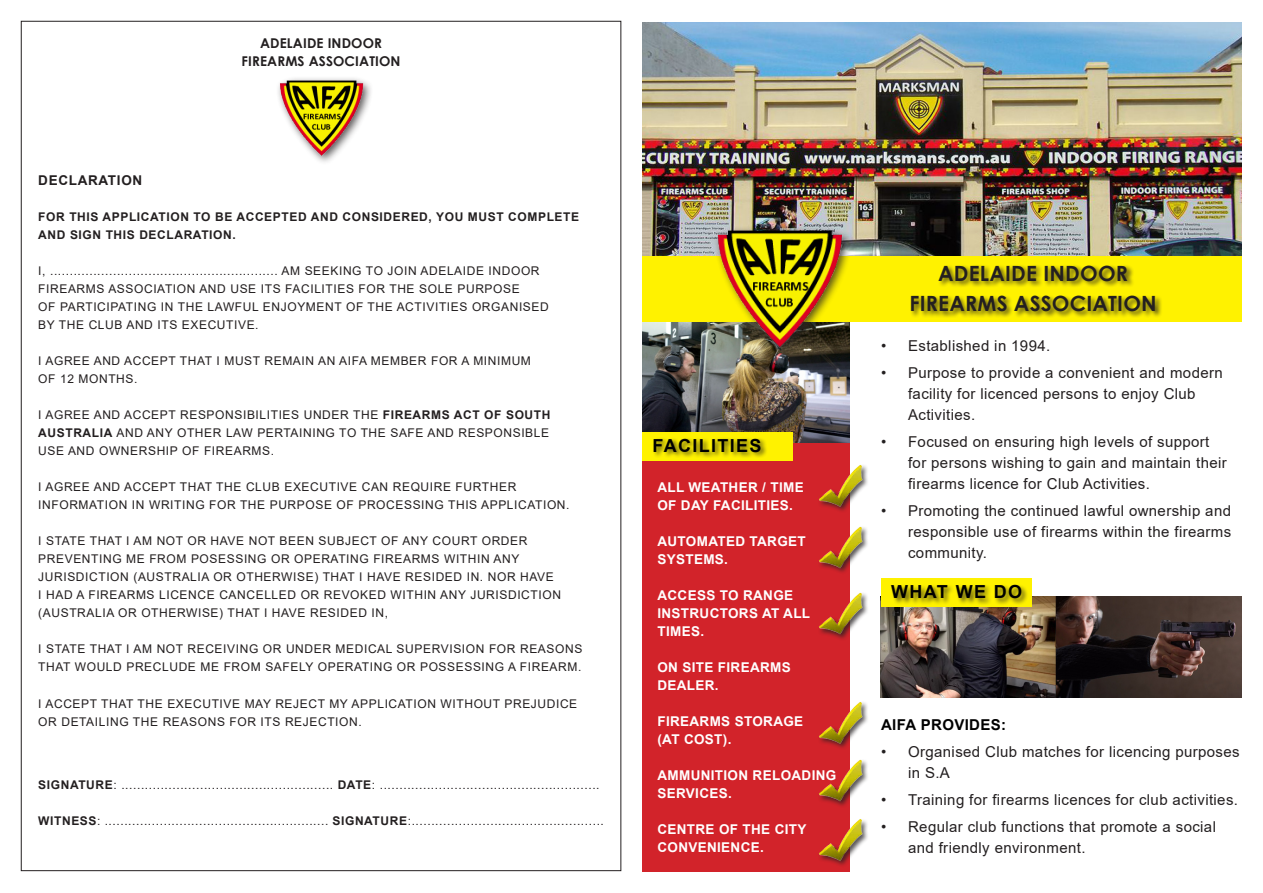
<style>
.page{position:relative;width:1263px;height:893px;background:#fff}
.page>*{position:absolute;margin:0;border:0;box-sizing:border-box;transform-origin:0 0}
.t1{font:700 21px/30px "Century Gothic";letter-spacing:.01em;color:#231f20;text-align:center}
.t2{font:700 18px "Arial";letter-spacing:.075em;color:#000}
.t3{font:15px/21px "Arial";letter-spacing:.025em;color:#231f20}
.t4{font:700 15px "Arial";letter-spacing:.025em;color:#000}
.t5{font:700 13.5px/18px "Arial";letter-spacing:.025em;color:#fff}
.t6{font:700 13.5px/18px "Century Gothic";letter-spacing:.01em;color:#231f20;text-align:center}
.t7{font:700 13.5px "Arial";letter-spacing:.05em;color:#231f20}
.t8{font:12px/18px "Arial";letter-spacing:.05em;color:#231f20}
.t9{font:700 12px/18px "Arial";letter-spacing:.05em;color:#231f20}
.s1{font-weight:700}
</style>
<div class="page">
<img style="left:1056px;top:597px;width:185px;height:100px">
<div style="left:642px;top:382px;width:208px;height:490px;background:#d2232a"></div>
<img style="left:642px;top:322px;width:208px;height:120px">
<img style="left:881px;top:597px;width:175px;height:100px">
<img style="left:642px;top:22px;width:600px;height:234px">
<div style="left:642px;top:256px;width:600px;height:66px;background:#fff200"></div>
<div style="left:910px;top:264px;width:252px;height:54px;background:#231f20;opacity:.75"></div>
<div style="left:712px;top:226px;width:141px;height:131px;background:#231f20;opacity:.75"></div>
<img style="left:709px;top:209px;width:140px;height:139px">
<img style="left:787px;top:460px;width:81px;height:51px">
<div style="left:881px;top:578px;width:151px;height:29px;background:#fff200"></div>
<div style="left:890px;top:584px;width:139px;height:22px;background:#231f20;opacity:.75"></div>
<img style="left:819px;top:526px;width:49px;height:47px">
<img style="left:819px;top:584px;width:79px;height:85px">
<img style="left:819px;top:688px;width:79px;height:58px">
<img style="left:819px;top:746px;width:49px;height:60px">
<img style="left:819px;top:819px;width:49px;height:47px">
<div style="left:642px;top:432px;width:151px;height:28px;background:#fff200"></div>
<div style="left:652px;top:438px;width:116px;height:21px;background:#231f20;opacity:.75"></div>
<div style="left:276px;top:76px;width:97px;height:89px;background:#231f20;opacity:.75"></div>
<img style="left:276px;top:76px;width:91px;height:80px">
<p class="t6" style="left:242px;top:34px;width:160px">ADELAIDE INDOOR<br>FIREARMS ASSOCIATION</p>
<p class="t7" style="left:38px;top:171px;width:105px">DECLARATION</p>
<p class="t9" style="left:38px;top:208px;width:542px">FOR THIS APPLICATION TO BE ACCEPTED AND CONSIDERED, YOU MUST COMPLETE<br>AND SIGN THIS DECLARATION.</p>
<p class="t8" style="left:38px;top:262px;width:512px">I, .......................................................... AM SEEKING TO JOIN ADELAIDE INDOOR FIREARMS ASSOCIATION AND USE ITS FACILITIES FOR THE SOLE PURPOSE<br>OF PARTICIPATING IN THE LAWFUL ENJOYMENT OF THE ACTIVITIES ORGANISED BY THE CLUB AND ITS EXECUTIVE.</p>
<p class="t8" style="left:38px;top:352px;width:494px">I AGREE AND ACCEPT THAT I MUST REMAIN AN AIFA MEMBER FOR A MINIMUM<br>OF 12 MONTHS.</p>
<p class="t8" style="left:38px;top:406px;width:514px;text-align:justify">I AGREE AND ACCEPT RESPONSIBILITIES UNDER THE <span class="s1">FIREARMS ACT OF SOUTH AUSTRALIA</span> AND ANY OTHER LAW PERTAINING TO THE SAFE AND RESPONSIBLE USE AND OWNERSHIP OF FIREARMS.</p>
<p class="t8" style="left:38px;top:478px;width:533px">I AGREE AND ACCEPT THAT THE CLUB EXECUTIVE CAN REQUIRE FURTHER<br>INFORMATION IN WRITING FOR THE PURPOSE OF PROCESSING THIS APPLICATION.</p>
<p class="t8" style="left:38px;top:532px;width:524px">I STATE THAT I AM NOT OR HAVE NOT BEEN SUBJECT OF ANY COURT ORDER PREVENTING ME FROM POSESSING OR OPERATING FIREARMS WITHIN ANY JURISDICTION (AUSTRALIA OR OTHERWISE) THAT I HAVE RESIDED IN. NOR HAVE<br>I HAD A FIREARMS LICENCE CANCELLED OR REVOKED WITHIN ANY JURISDICTION (AUSTRALIA OR OTHERWISE) THAT I HAVE RESIDED IN,</p>
<p class="t8" style="left:38px;top:640px;width:546px">I STATE THAT I AM NOT RECEIVING OR UNDER MEDICAL SUPERVISION FOR REASONS<br>THAT WOULD PRECLUDE ME FROM SAFELY OPERATING OR POSSESSING A FIREARM.</p>
<p class="t8" style="left:38px;top:694px;width:540px">I ACCEPT THAT THE EXECUTIVE MAY REJECT MY APPLICATION WITHOUT PREJUDICE<br>OR DETAILING THE REASONS FOR ITS REJECTION.</p>
<p class="t8" style="left:38px;top:775px;width:563px"><span class="s1">SIGNATURE</span>: ...................................................... <span class="s1">DATE</span>: ........................................................</p>
<p class="t8" style="left:38px;top:811px;width:567px"><span class="s1">WITNESS</span>: ......................................................... <span class="s1">SIGNATURE</span>:.................................................</p>
<p class="t2" style="left:652px;top:433px;width:111px">FACILITIES</p>
<p class="t5" style="left:657px;top:478px;width:148px">ALL WEATHER / TIME<br>OF DAY FACILITIES.</p>
<p class="t5" style="left:657px;top:532px;width:150px">AUTOMATED TARGET<br>SYSTEMS.</p>
<p class="t5" style="left:657px;top:586px;width:154px">ACCESS TO RANGE<br>INSTRUCTORS AT ALL<br>TIMES.</p>
<p class="t5" style="left:657px;top:658px;width:135px">ON SITE FIREARMS<br>DEALER.</p>
<p class="t5" style="left:657px;top:712px;width:147px">FIREARMS STORAGE (AT COST).</p>
<p class="t5" style="left:657px;top:766px;width:180px">AMMUNITION RELOADING<br>SERVICES.</p>
<p class="t5" style="left:657px;top:820px;width:150px">CENTRE OF THE CITY<br>CONVENIENCE.</p>
<p class="t1" style="left:909px;top:257px;width:249px">ADELAIDE INDOOR<br>FIREARMS ASSOCIATION</p>
<p class="t3" style="left:881px;top:335px;width:171px">• Established in 1994.</p>
<p class="t3" style="left:908px;top:362px;width:316px;text-indent:-27px">• Purpose to provide a convenient and modern facility for licenced persons to enjoy Club<br>Activities.</p>
<p class="t3" style="left:908px;top:431px;width:320px;text-indent:-27px">• Focused on ensuring high levels of support for persons wishing to gain and maintain their firearms licence for Club Activities.</p>
<p class="t3" style="left:908px;top:500px;width:325px;text-align:justify;text-indent:-27px">• Promoting the continued lawful ownership and responsible use of firearms within the firearms community.</p>
<p class="t2" style="left:891px;top:579px;width:132px">WHAT WE DO</p>
<p class="t4" style="left:881px;top:714px;width:127px">AIFA PROVIDES:</p>
<p class="t3" style="left:908px;top:741px;width:333px;text-indent:-27px">• Organised Club matches for licencing purposes in S.A</p>
<p class="t3" style="left:881px;top:789px;width:358px">• Training for firearms licences for club activities.</p>
<p class="t3" style="left:908px;top:816px;width:309px;text-indent:-27px">• Regular club functions that promote a social and friendly environment.</p>
</div>
